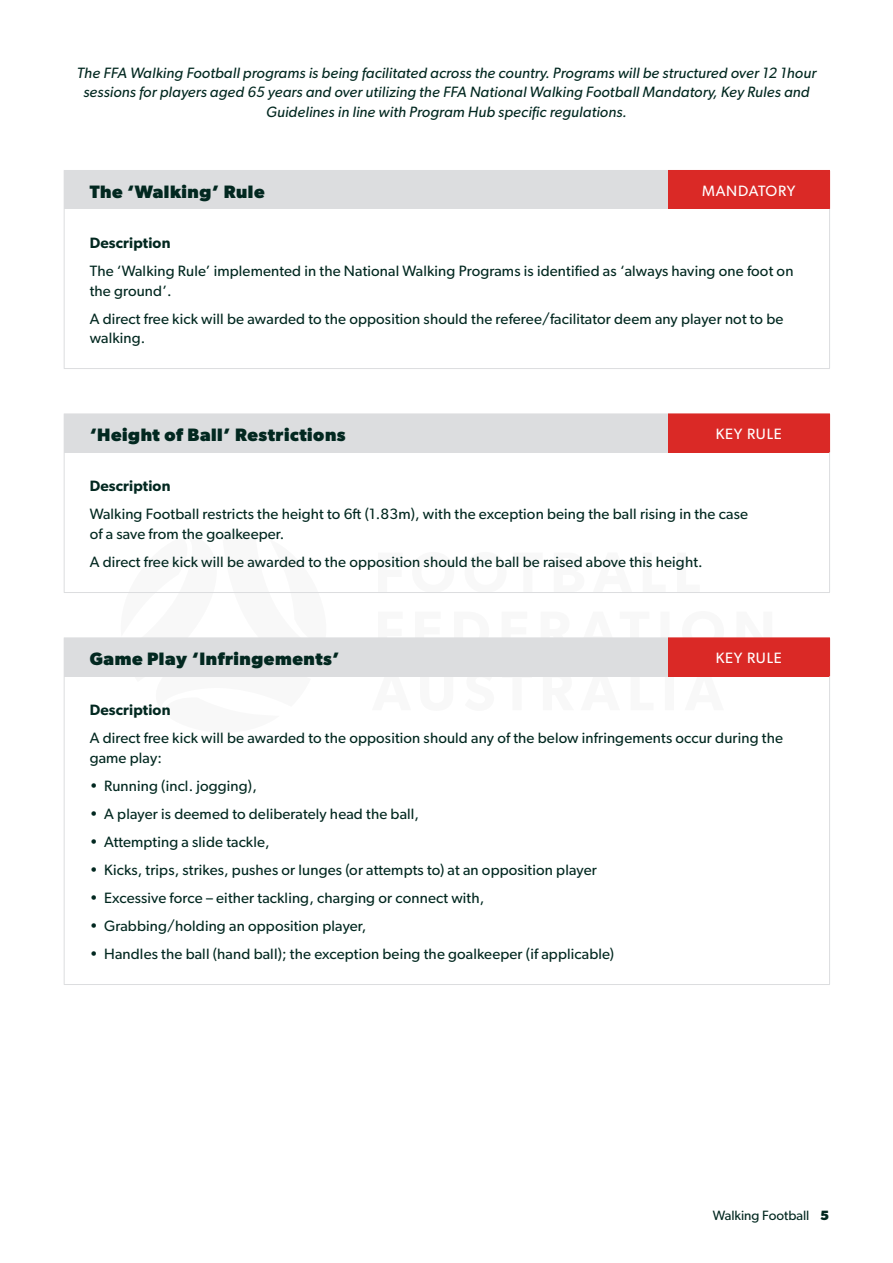
<style>
.page{position:relative;width:893px;height:1263px;background:#fff}
.page>*{position:absolute;margin:0;border:0;box-sizing:border-box;transform-origin:0 0}
.Body_Copy{font:700 18px "Gibson";letter-spacing:.03em;color:#022820}
.Body_Copy-2{font:15px/19.5px "Gibson";letter-spacing:.01em;color:#022820}
.Body_Copy-3{font:italic 15px/19.5px "Gibson";letter-spacing:.01em;color:#022820;text-align:center}
.Body_Copy-4{font:600 15px "Gibson";letter-spacing:.01em;color:#022820}
.Body_Copy-5{font:15px "Gibson";letter-spacing:.05em;color:#fff}
.t1{font:13.5px "Gibson";color:#022820}
.s1{font-weight:700}
</style>
<div class="page">
<svg style="left:372px;top:676px;width:400px;height:1px"></svg>
<svg style="left:121px;top:676px;width:207px;height:1px"></svg>
<div style="left:64px;top:170px;width:604px;height:39px;background:#dcdddf"></div>
<div style="left:668px;top:170px;width:162px;height:39px;background:#da2926"></div>
<hr style="left:64px;top:209px;width:1px;height:159px;background:#dcdddf">
<hr style="left:829px;top:209px;width:1px;height:159px;background:#dcdddf">
<hr style="left:64px;top:368px;width:604px;height:1px;background:#dcdddf">
<hr style="left:668px;top:368px;width:162px;height:1px;background:#dcdddf">
<div style="left:64px;top:414px;width:604px;height:38px;background:#dcdddf"></div>
<div style="left:668px;top:414px;width:162px;height:38px;background:#da2926"></div>
<hr style="left:64px;top:452px;width:1px;height:140px;background:#dcdddf">
<hr style="left:829px;top:452px;width:1px;height:140px;background:#dcdddf">
<hr style="left:64px;top:592px;width:604px;height:1px;background:#dcdddf">
<hr style="left:668px;top:592px;width:162px;height:1px;background:#dcdddf">
<div style="left:64px;top:638px;width:604px;height:38px;background:#dcdddf"></div>
<div style="left:668px;top:638px;width:162px;height:38px;background:#da2926"></div>
<hr style="left:64px;top:637px;width:604px;height:1px;background:#dcdddf">
<hr style="left:64px;top:676px;width:1px;height:308px;background:#dcdddf">
<hr style="left:829px;top:676px;width:1px;height:308px;background:#dcdddf">
<hr style="left:64px;top:984px;width:604px;height:1px;background:#dcdddf">
<hr style="left:668px;top:984px;width:162px;height:1px;background:#dcdddf">
<hr style="left:668px;top:637px;width:162px;height:1px;background:#da2926">
<p class="Body_Copy-3" style="left:77px;top:62px;width:741px">The FFA Walking Football programs is being facilitated across the country. Programs will be structured over 12 1hour sessions for players aged 65 years and over utilizing the FFA National Walking Football Mandatory, Key Rules and<br>Guidelines in line with Program Hub specific regulations.</p>
<p class="Body_Copy" style="left:90px;top:181px;width:176px">The ‘Walking’ Rule</p>
<p class="Body_Copy-5" style="left:702px;top:181px;width:95px">MANDATORY</p>
<p class="Body_Copy-4" style="left:90px;top:234px;width:82px">Description</p>
<p class="Body_Copy-2" style="left:90px;top:261px;width:705px">The ‘Walking Rule’ implemented in the National Walking Programs is identified as ‘always having one foot on the ground’.</p>
<p class="Body_Copy-2" style="left:90px;top:308px;width:695px">A direct free kick will be awarded to the opposition should the referee/facilitator deem any player not to be walking.</p>
<p class="Body_Copy" style="left:90px;top:424px;width:257px">‘Height of Ball’ Restrictions</p>
<p class="Body_Copy-5" style="left:716px;top:425px;width:67px">KEY RULE</p>
<p class="Body_Copy-4" style="left:90px;top:477px;width:82px">Description</p>
<p class="Body_Copy-2" style="left:90px;top:504px;width:660px">Walking Football restricts the height to 6ft (1.83m), with the exception being the ball rising in the case of a save from the goalkeeper.</p>
<p class="Body_Copy-2" style="left:90px;top:552px;width:614px">A direct free kick will be awarded to the opposition should the ball be raised above this height.</p>
<p class="Body_Copy" style="left:90px;top:648px;width:251px">Game Play ‘Infringements’</p>
<p class="Body_Copy-5" style="left:716px;top:649px;width:67px">KEY RULE</p>
<p class="Body_Copy-4" style="left:90px;top:701px;width:82px">Description</p>
<p class="Body_Copy-2" style="left:90px;top:728px;width:695px">A direct free kick will be awarded to the opposition should any of the below infringements occur during the game play:</p>
<p class="Body_Copy-2" style="left:90px;top:776px;width:169px">• Running (incl. jogging),</p>
<p class="Body_Copy-2" style="left:90px;top:804px;width:331px">• A player is deemed to deliberately head the ball,</p>
<p class="Body_Copy-2" style="left:90px;top:832px;width:181px">• Attempting a slide tackle,</p>
<p class="Body_Copy-2" style="left:90px;top:860px;width:509px">• Kicks, trips, strikes, pushes or lunges (or attempts to) at an opposition player</p>
<p class="Body_Copy-2" style="left:90px;top:888px;width:396px">• Excessive force – either tackling, charging or connect with,</p>
<p class="Body_Copy-2" style="left:90px;top:916px;width:278px">• Grabbing/holding an opposition player,</p>
<p class="Body_Copy-2" style="left:90px;top:944px;width:526px">• Handles the ball (hand ball); the exception being the goalkeeper (if applicable)</p>
<p class="t1" style="left:713px;top:1208px;width:118px">Walking Football <span class="s1">5</span></p>
</div>
